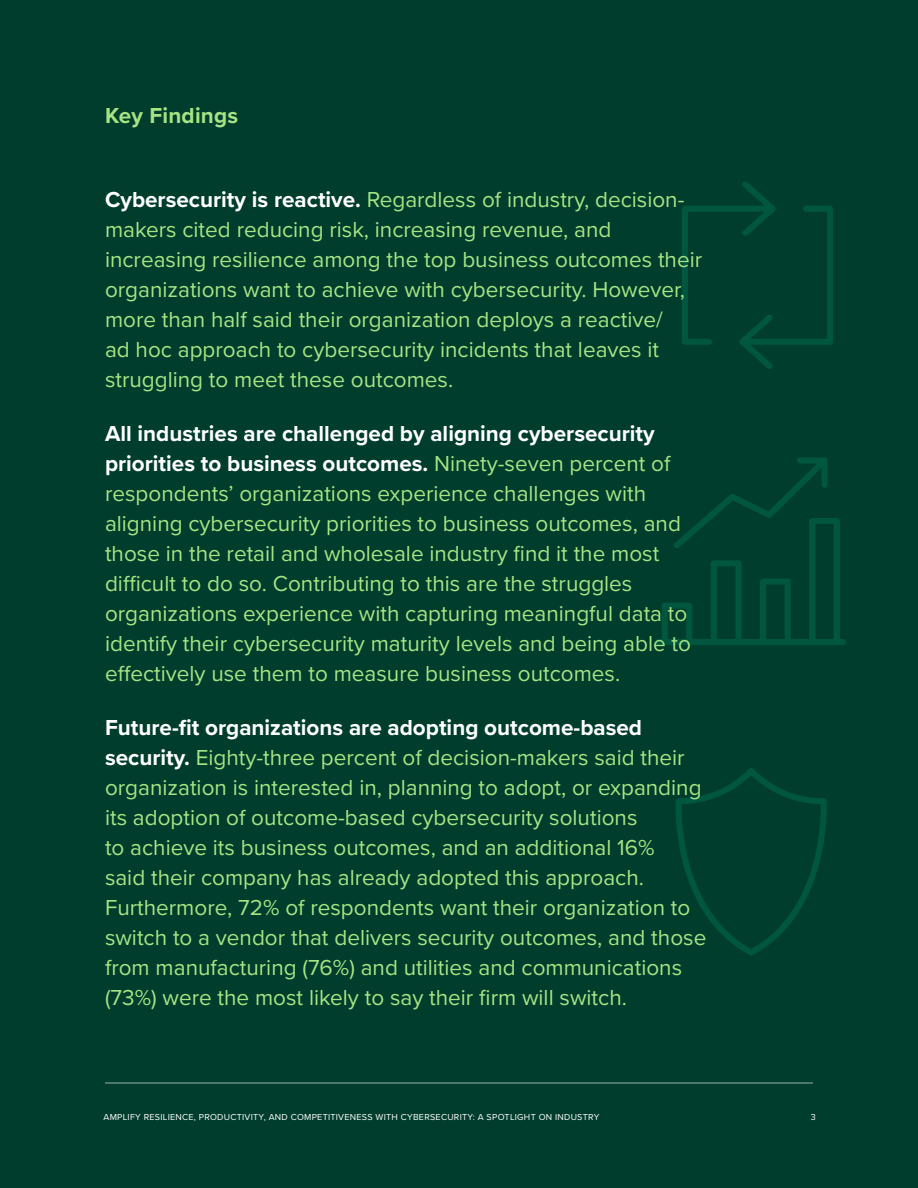
<style>
.page{position:relative;width:918px;height:1188px;background:#003d2d}
.page>*{position:absolute;margin:0;border:0;box-sizing:border-box;transform-origin:0 0}
.t1{font:22.5px/30px "Proxima Nova";color:#a6e483}
.t2{font:700 22.5px "Proxima Nova";letter-spacing:.01em;color:#a6e483}
.t3{font:9px "Proxima Nova";letter-spacing:.03em;color:#fff}
.s1{font-weight:700;color:#fff}
</style>
<div class="page">
<svg style="left:655px;top:457px;width:191px;height:188px"></svg>
<svg style="left:682px;top:181px;width:151px;height:188px"></svg>
<svg style="left:676px;top:768px;width:151px;height:187px"></svg>
<hr style="left:105px;top:1082px;width:708px;height:2px;background:#fff">
<p class="t2" style="left:105px;top:98px;width:135px">Key Findings</p>
<p class="t1" style="left:105px;top:183px;width:599px"><span class="s1">Cybersecurity is reactive.</span> Regardless of industry, decision&shy;makers cited reducing risk, increasing revenue, and increasing resilience among the top business outcomes their organizations want to achieve with cybersecurity. However, more than half said their organization deploys a reactive/<br>ad hoc approach to cybersecurity incidents that leaves it struggling to meet these outcomes.</p>
<p class="t1" style="left:105px;top:417px;width:588px"><span class="s1">All industries are challenged by aligning cybersecurity priorities to business outcomes.</span> Ninety-seven percent of respondents’ organizations experience challenges with aligning cybersecurity priorities to business outcomes, and those in the retail and wholesale industry find it the most difficult to do so. Contributing to this are the struggles organizations experience with capturing meaningful data to identify their cybersecurity maturity levels and being able to effectively use them to measure business outcomes.</p>
<p class="t1" style="left:105px;top:711px;width:603px"><span class="s1">Future-fit organizations are adopting outcome-based security.</span> Eighty-three percent of decision-makers said their organization is interested in, planning to adopt, or expanding its adoption of outcome-based cybersecurity solutions<br>to achieve its business outcomes, and an additional 16%<br>said their company has already adopted this approach.<br>Furthermore, 72% of respondents want their organization to switch to a vendor that delivers security outcomes, and those from manufacturing (76%) and utilities and communications (73%) were the most likely to say their firm will switch.</p>
<p class="t3" style="left:104px;top:1110px;width:497px">AMPLIFY RESILIENCE, PRODUCTIVITY, AND COMPETITIVENESS WITH CYBERSECURITY: A SPOTLIGHT ON INDUSTRY</p>
<p class="t3" style="left:811px;top:1110px;width:7px">3</p>
</div>
